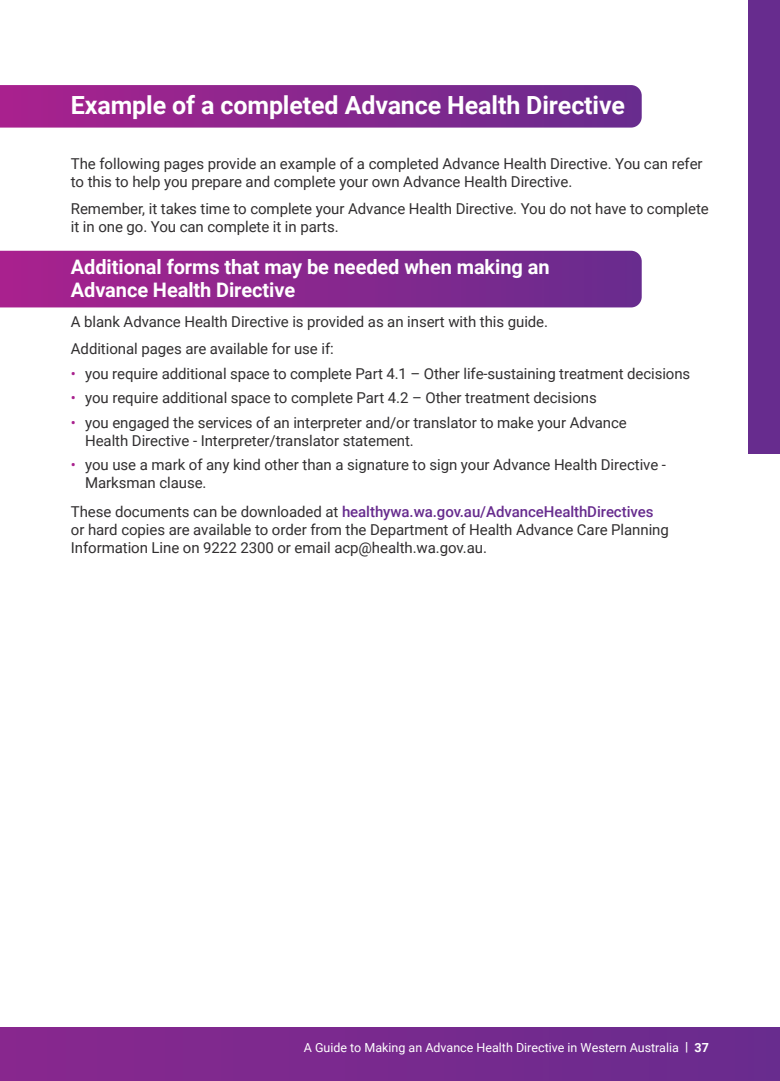
<style>
.page{position:relative;width:780px;height:1081px;background:#fff}
.page>*{position:absolute;margin:0;border:0;box-sizing:border-box;transform-origin:0 0}
.Sub_Head_1{font:700 25px "Roboto";letter-spacing:-.005em;color:#fff}
.Sub_Head_2{font:700 20px/23.1px "Roboto";letter-spacing:-.005em;color:#fff}
.Body_Copy{font:15px/18.1px "Roboto";letter-spacing:-.005em;color:#312f30}
.t1{font:12.5px "Roboto";color:#fff}
.s1{color:#a9218e}
.s2{font-weight:500;color:#672c8e}
.s3{font-weight:700}
</style>
<div class="page">
<div style="left:0;top:1028px;width:780px;height:53px;background:linear-gradient(to right,#88278e,#682c8e)"></div>
<svg style="left:0;top:251px;width:641px;height:56px;background:#88278e"></svg>
<svg style="left:0;top:85px;width:641px;height:43px;background:#89298f"></svg>
<div style="left:748px;top:0;width:32px;height:454px;background:#672c8e"></div>
<p class="Sub_Head_1" style="left:71px;top:88px;width:555px">Example of a completed Advance Health Directive</p>
<p class="Body_Copy" style="left:71px;top:154px;width:633px">The following pages provide an example of a completed Advance Health Directive. You can refer to this to help you prepare and complete your own Advance Health Directive.</p>
<p class="Body_Copy" style="left:71px;top:199px;width:639px">Remember, it takes time to complete your Advance Health Directive. You do not have to complete it in one go. You can complete it in parts.</p>
<p class="Sub_Head_2" style="left:71px;top:254px;width:480px">Additional forms that may be needed when making an<br>Advance Health Directive</p>
<p class="Body_Copy" style="left:71px;top:312px;width:478px">A blank Advance Health Directive is provided as an insert with this guide.</p>
<p class="Body_Copy" style="left:71px;top:339px;width:264px">Additional pages are available for use if:</p>
<p class="Body_Copy" style="left:71px;top:364px;width:621px"><span class="s1">•</span> you require additional space to complete Part 4.1 – Other life-sustaining treatment decisions</p>
<p class="Body_Copy" style="left:71px;top:388px;width:527px"><span class="s1">•</span> you require additional space to complete Part 4.2 – Other treatment decisions</p>
<p class="Body_Copy" style="left:85px;top:413px;width:543px;text-indent:-14px"><span class="s1">•</span> you engaged the services of an interpreter and/or translator to make your Advance<br>Health Directive - Interpreter/translator statement.</p>
<p class="Body_Copy" style="left:85px;top:455px;width:582px;text-indent:-14px"><span class="s1">•</span> you use a mark of any kind other than a signature to sign your Advance Health Directive -<br>Marksman clause.</p>
<p class="Body_Copy" style="left:71px;top:502px;width:599px">These documents can be downloaded at <span class="s2">healthywa.wa.gov.au/AdvanceHealthDirectives </span>or hard copies are available to order from the Department of Health Advance Care Planning<br>Information Line on 9222 2300 or email acp@health.wa.gov.au.</p>
<p class="t1" style="left:304px;top:1038px;width:406px">A Guide to Making an Advance Health Directive in Western Australia <span class="s3">| 37</span></p>
</div>
